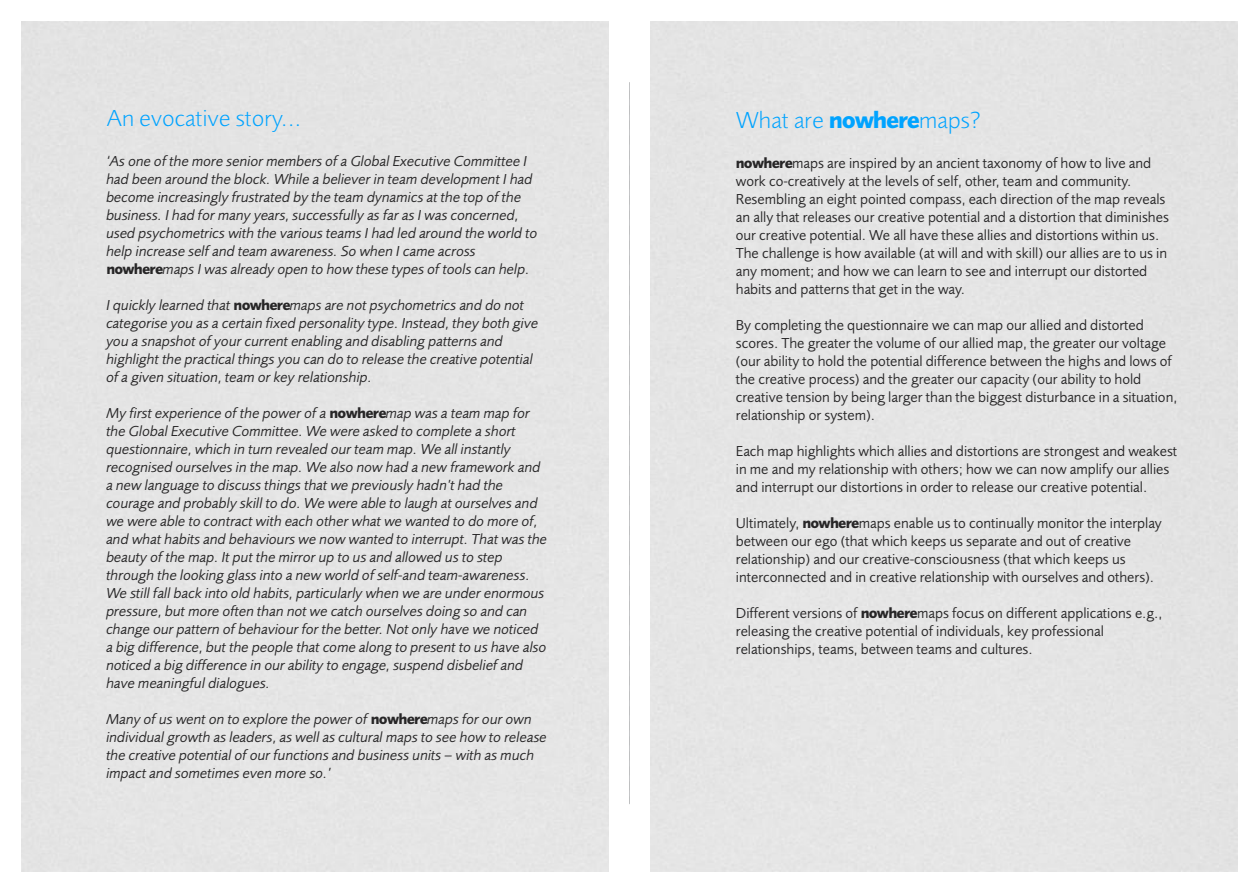
<style>
.page{position:relative;width:1259px;height:893px;background:#fff}
.page>*{position:absolute;margin:0;border:0;box-sizing:border-box;transform-origin:0 0}
.t1{font:300 24px "Foundry Sans";color:#00a3ff}
.t2{font:italic 15px/18px "Foundry Sans";color:#272627}
.t3{font:15px/18px "Foundry Sans";color:#272627}
.s1{font-weight:700;font-style:normal}
.s2{font-weight:700}
</style>
<div class="page">
<svg style="left:629px;top:83px;width:1px;height:721px"></svg>
<h1 class="t1" style="left:106px;top:109px;width:196px">An evocative story...</h1>
<p class="t2" style="left:106px;top:153px;width:433px">‘As one of the more senior members of a Global Executive Committee I had been around the block. While a believer in team development I had become increasingly frustrated by the team dynamics at the top of the business. I had for many years, successfully as far as I was concerned, used psychometrics with the various teams I had led around the world to help increase self and team awareness. So when I came across <span class="s1">nowhere</span>maps I was already open to how these types of tools can help.</p>
<p class="t2" style="left:106px;top:297px;width:433px">I quickly learned that <span class="s1">nowhere</span>maps are not psychometrics and do not categorise you as a certain fixed personality type. Instead, they both give you a snapshot of your current enabling and disabling patterns and highlight the practical things you can do to release the creative potential of a given situation, team or key relationship.</p>
<p class="t2" style="left:106px;top:405px;width:442px">My first experience of the power of a <span class="s1">nowhere</span>map was a team map for the Global Executive Committee. We were asked to complete a short questionnaire, which in turn revealed our team map. We all instantly recognised ourselves in the map. We also now had a new framework and a new language to discuss things that we previously hadn’t had the courage and probably skill to do. We were able to laugh at ourselves and we were able to contract with each other what we wanted to do more of, and what habits and behaviours we now wanted to interrupt. That was the beauty of the map. It put the mirror up to us and allowed us to step through the looking glass into a new world of self-and team-awareness.<br>We still fall back into old habits, particularly when we are under enormous pressure, but more often than not we catch ourselves doing so and can change our pattern of behaviour for the better. Not only have we noticed a big difference, but the people that come along to present to us have also noticed a big difference in our ability to engage, suspend disbelief and have meaningful dialogues.</p>
<p class="t2" style="left:106px;top:711px;width:442px">Many of us went on to explore the power of <span class="s1">nowhere</span>maps for our own individual growth as leaders, as well as cultural maps to see how to release the creative potential of our functions and business units – with as much impact and sometimes even more so.’</p>
<h1 class="t1" style="left:736px;top:111px;width:246px">What are <span class="s2">nowhere</span>maps?</h1>
<p class="t3" style="left:736px;top:156px;width:434px"><span class="s2">nowhere</span>maps are inspired by an ancient taxonomy of how to live and work co-creatively at the levels of self, other, team and community.<br>Resembling an eight pointed compass, each direction of the map reveals an ally that releases our creative potential and a distortion that diminishes our creative potential. We all have these allies and distortions within us.<br>The challenge is how available (at will and with skill) our allies are to us in any moment; and how we can learn to see and interrupt our distorted habits and patterns that get in the way.</p>
<p class="t3" style="left:736px;top:318px;width:443px">By completing the questionnaire we can map our allied and distorted scores. The greater the volume of our allied map, the greater our voltage (our ability to hold the potential difference between the highs and lows of the creative process) and the greater our capacity (our ability to hold creative tension by being larger than the biggest disturbance in a situation, relationship or system).</p>
<p class="t3" style="left:736px;top:444px;width:443px">Each map highlights which allies and distortions are strongest and weakest in me and my relationship with others; how we can now amplify our allies and interrupt our distortions in order to release our creative potential.</p>
<p class="t3" style="left:736px;top:516px;width:427px">Ultimately, <span class="s2">nowhere</span>maps enable us to continually monitor the interplay between our ego (that which keeps us separate and out of creative relationship) and our creative-consciousness (that which keeps us interconnected and in creative relationship with ourselves and others).</p>
<p class="t3" style="left:736px;top:606px;width:428px">Different versions of <span class="s2">nowhere</span>maps focus on different applications e.g., releasing the creative potential of individuals, key professional relationships, teams, between teams and cultures.</p>
</div>
